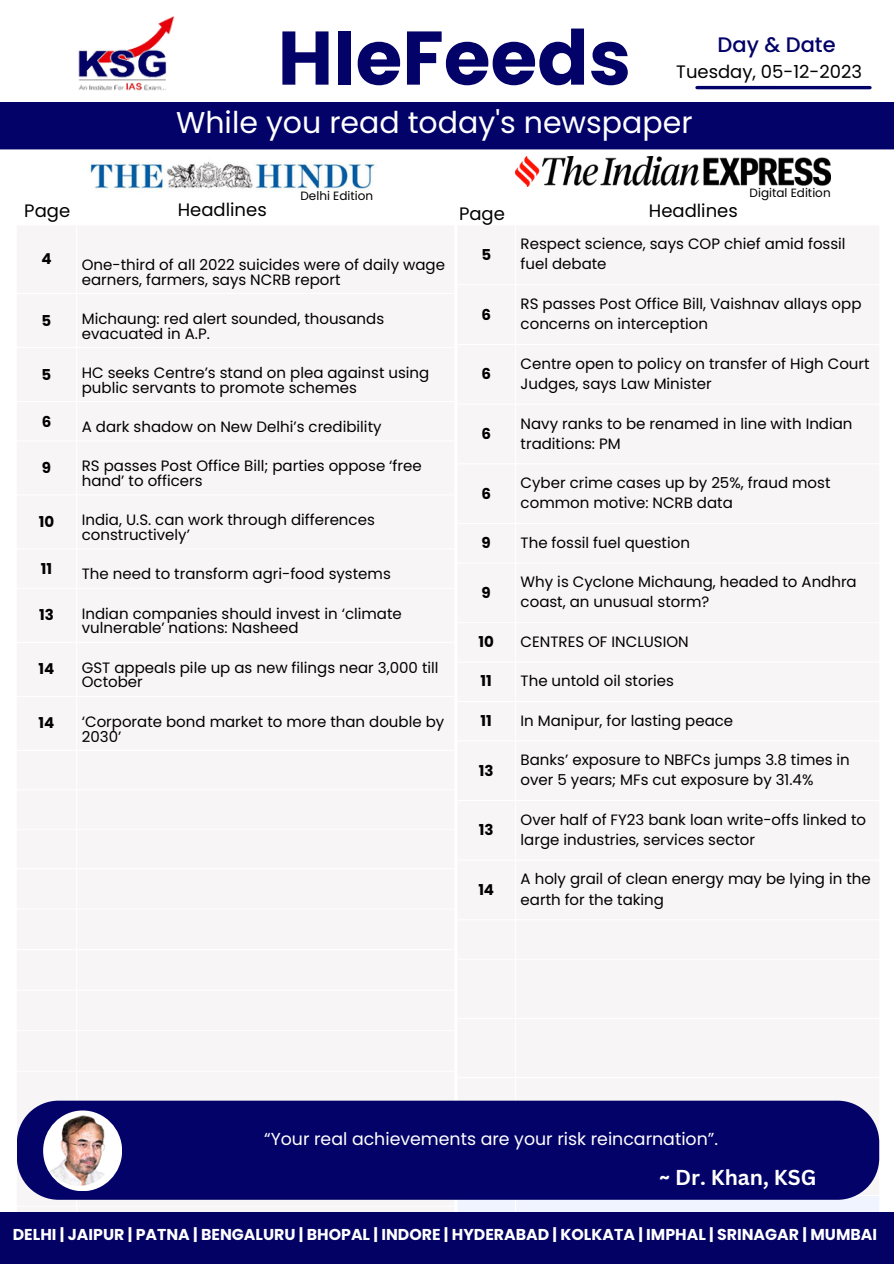
<style>
.page{position:relative;width:894px;height:1264px;background:#fff}
.page>*{position:absolute;margin:0;border:0;box-sizing:border-box;transform-origin:0 0}
.t1{font:700 75.75px "Poppins";color:#030268}
.t2{font:30px "Poppins";color:#fff}
.t3{font:700 21px "Canva Sans";color:#fff}
.t4{font:500 21px "Poppins";color:#030268}
.t5{font:18px "Poppins";color:#000}
.t6{font:17.4px "Poppins";color:#fff}
.t7{font:700 15.75px "Poppins";color:#fff}
.t8{font:15px/20.1px "Poppins";color:#000}
.t9{font:700 15px "Poppins";color:#000}
.t10{font:12px "Poppins";color:#000}
</style>
<div class="page">
<img style="left:515px;top:156px;width:315px;height:30px">
<svg style="left:457px;top:1199px;width:422px;height:12px"></svg>
<div style="left:17px;top:1100px;width:862px;height:99px;background:#030268"></div>
<div style="left:43px;top:1110px;width:79px;height:81px;background:#fff;border-radius:50%"></div>
<img style="left:43px;top:1114px;width:71px;height:71px;border-radius:50%">
<img style="left:78px;top:16px;width:97px;height:75px">
<div style="left:0;top:102px;width:893px;height:47px;background:#030268"></div>
<hr style="left:696px;top:86px;width:173px;height:3px;background:#030268">
<img style="left:89px;top:161px;width:286px;height:30px">
<div style="left:0;top:1211px;width:893px;height:52px;background:#030163"></div>
<p class="t1" style="left:277px;top:5px;width:355px">HIeFeeds</p>
<p class="t2" style="left:176px;top:101px;width:518px">While you read today's newspaper</p>
<p class="t4" style="left:717px;top:30px;width:120px">Day &amp; Date</p>
<p class="t5" style="left:676px;top:59px;width:187px">Tuesday, 05-12-2023</p>
<p class="t10" style="left:300px;top:188px;width:74px">Delhi Edition</p>
<p class="t5" style="left:24px;top:198px;width:47px">Page</p>
<p class="t5" style="left:178px;top:197px;width:90px">Headlines</p>
<p class="t5" style="left:459px;top:201px;width:47px">Page</p>
<p class="t5" style="left:648px;top:198px;width:90px">Headlines</p>
<p class="t10" style="left:749px;top:184px;width:83px">Digital Edition</p>
<p class="t9" style="left:41px;top:248px;width:12px">4</p>
<p class="t8" style="left:82px;top:257px;width:364px;line-height:14.7px">One-third of all 2022 suicides were of daily wage earners, farmers, says NCRB report</p>
<p class="t9" style="left:42px;top:310px;width:11px">5</p>
<p class="t8" style="left:82px;top:311px;width:304px;line-height:14.7px">Michaung: red alert sounded, thousands evacuated in A.P.</p>
<p class="t9" style="left:42px;top:364px;width:11px">5</p>
<p class="t8" style="left:82px;top:365px;width:349px;line-height:14.7px">HC seeks Centre’s stand on plea against using public servants to promote schemes</p>
<p class="t9" style="left:42px;top:411px;width:11px">6</p>
<p class="t8" style="left:82px;top:416px;width:301px">A dark shadow on New Delhi’s credibility</p>
<p class="t9" style="left:42px;top:457px;width:11px">9</p>
<p class="t8" style="left:82px;top:459px;width:341px;line-height:14.7px">RS passes Post Office Bill; parties oppose ‘free hand’ to officers</p>
<p class="t9" style="left:39px;top:511px;width:17px">10</p>
<p class="t8" style="left:82px;top:513px;width:294px;line-height:14.7px">India, U.S. can work through differences constructively’</p>
<p class="t9" style="left:41px;top:558px;width:13px">11</p>
<p class="t8" style="left:82px;top:564px;width:310px">The need to transform agri-food systems</p>
<p class="t9" style="left:39px;top:604px;width:16px">13</p>
<p class="t8" style="left:82px;top:606px;width:321px;line-height:14.7px">Indian companies should invest in ‘climate vulnerable’ nations: Nasheed</p>
<p class="t9" style="left:39px;top:658px;width:17px">14</p>
<p class="t8" style="left:82px;top:660px;width:358px;line-height:14.7px">GST appeals pile up as new filings near 3,000 till<br>October</p>
<p class="t9" style="left:39px;top:712px;width:17px">14</p>
<p class="t8" style="left:82px;top:714px;width:364px;line-height:14.7px">‘Corporate bond market to more than double by<br>2030’</p>
<p class="t9" style="left:481px;top:244px;width:11px">5</p>
<p class="t8" style="left:520px;top:234px;width:326px">Respect science, says COP chief amid fossil fuel debate</p>
<p class="t9" style="left:481px;top:304px;width:11px">6</p>
<p class="t8" style="left:520px;top:294px;width:342px">RS passes Post Office Bill, Vaishnav allays opp concerns on interception</p>
<p class="t9" style="left:481px;top:363px;width:11px">6</p>
<p class="t8" style="left:520px;top:353px;width:350px">Centre open to policy on transfer of High Court<br>Judges, says Law Minister</p>
<p class="t9" style="left:481px;top:423px;width:11px">6</p>
<p class="t8" style="left:520px;top:413px;width:333px">Navy ranks to be renamed in line with Indian traditions: PM</p>
<p class="t9" style="left:481px;top:483px;width:11px">6</p>
<p class="t8" style="left:520px;top:473px;width:311px">Cyber crime cases up by 25%, fraud most common motive: NCRB data</p>
<p class="t9" style="left:481px;top:532px;width:11px">9</p>
<p class="t8" style="left:520px;top:532px;width:171px">The fossil fuel question</p>
<p class="t9" style="left:481px;top:582px;width:11px">9</p>
<p class="t8" style="left:520px;top:572px;width:337px">Why is Cyclone Michaung, headed to Andhra coast, an unusual storm?</p>
<p class="t9" style="left:478px;top:631px;width:17px">10</p>
<p class="t8" style="left:520px;top:631px;width:169px">CENTRES OF INCLUSION</p>
<p class="t9" style="left:480px;top:670px;width:13px">11</p>
<p class="t8" style="left:520px;top:671px;width:155px">The untold oil stories</p>
<p class="t9" style="left:480px;top:710px;width:13px">11</p>
<p class="t8" style="left:520px;top:710px;width:214px">In Manipur, for lasting peace</p>
<p class="t9" style="left:479px;top:760px;width:16px">13</p>
<p class="t8" style="left:520px;top:749px;width:331px">Banks’ exposure to NBFCs jumps 3.8 times in over 5 years; MFs cut exposure by 31.4%</p>
<p class="t9" style="left:479px;top:819px;width:16px">13</p>
<p class="t8" style="left:520px;top:809px;width:347px">Over half of FY23 bank loan write-offs linked to large industries, services sector</p>
<p class="t9" style="left:478px;top:879px;width:17px">14</p>
<p class="t8" style="left:520px;top:869px;width:351px">A holy grail of clean energy may be lying in the earth for the taking</p>
<p class="t6" style="left:264px;top:1127px;width:455px">“Your real achievements are your risk reincarnation”.</p>
<p class="t3" style="left:659px;top:1162px;width:158px">~ Dr. Khan, KSG</p>
<p class="t7" style="left:13px;top:1223px;width:865px">DELHI | JAIPUR | PATNA | BENGALURU | BHOPAL | INDORE | HYDERABAD | KOLKATA | IMPHAL | SRINAGAR | MUMBAI</p>
</div>
